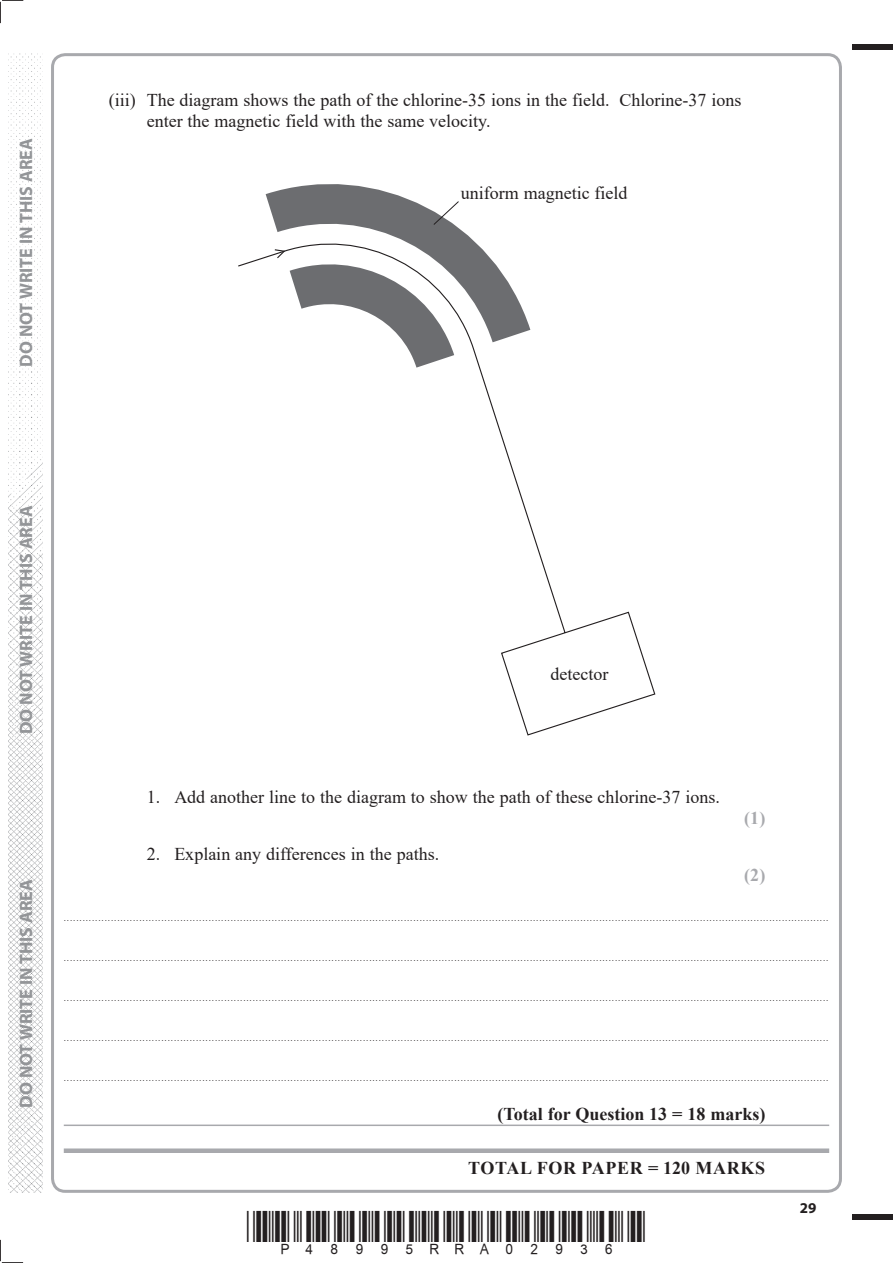
<style>
.page{position:relative;width:893px;height:1263px;background:#fff}
.page>*{position:absolute;margin:0;border:0;box-sizing:border-box;transform-origin:0 0}
.t1{font:18px/21px "Times New Roman";color:#231f20}
.t2{font:700 18px "Myriad Pro";color:#939598}
.t3{font:700 18px "Times New Roman";color:#231f20}
.t4{font:700 18px "Times New Roman";letter-spacing:.035em;color:#231f20}
.t5{font:700 18px "Times New Roman";color:#a8a9ad}
.t6{font:700 15px "Myriad Pro";color:#231f20}
.t7{font:9px "Times New Roman";color:#231f20}
</style>
<div class="page">
<div style="left:853px;top:45px;width:40px;height:5px;background:#231f20"></div>
<div style="left:853px;top:1214px;width:40px;height:6px;background:#231f20"></div>
<svg style="left:0;top:0;width:23px;height:23px"></svg>
<svg style="left:0;top:1240px;width:23px;height:23px"></svg>
<img style="left:9px;top:53px;width:34px;height:1140px">
<hr style="left:64px;top:1124px;width:765px;height:2px;background:#a8a9ad">
<div style="left:64px;top:1148px;width:765px;height:5px;background:#a8a9ad"></div>
<svg style="left:265px;top:184px;width:168px;height:40px"></svg>
<svg style="left:238px;top:224px;width:418px;height:512px"></svg>
<svg style="left:274px;top:248px;width:13px;height:11px"></svg>
<svg style="left:433px;top:201px;width:27px;height:25px"></svg>
<h1 class="t2" style="left:14px;top:367px;width:230px;rotate:-90deg">DO NOT WRITE IN THIS AREA</h1>
<h1 class="t1" style="left:147px;top:89px;width:596px;text-indent:-38px">(iii) The diagram shows the path of the chlorine-35 ions in the field. Chlorine-37 ions enter the magnetic field with the same velocity.</h1>
<h1 class="t1" style="left:461px;top:182px;width:168px">uniform magnetic field</h1>
<h1 class="t2" style="left:14px;top:734px;width:230px;rotate:-90deg">DO NOT WRITE IN THIS AREA</h1>
<h1 class="t2" style="left:14px;top:1108px;width:230px;rotate:-90deg">DO NOT WRITE IN THIS AREA</h1>
<h1 class="t1" style="left:550px;top:663px;width:59px">detector</h1>
<h1 class="t1" style="left:147px;top:785px;width:575px">1. Add another line to the diagram to show the path of these chlorine-37 ions.</h1>
<h1 class="t1" style="left:147px;top:842px;width:294px">2. Explain any differences in the paths.</h1>
<h1 class="t5" style="left:744px;top:805px;width:23px">(1)</h1>
<h1 class="t5" style="left:744px;top:862px;width:23px">(2)</h1>
<p class="t7" style="left:64px;top:911px;width:766px">...................................................................................................................................................................................................................................................</p>
<p class="t7" style="left:64px;top:951px;width:766px">...................................................................................................................................................................................................................................................</p>
<p class="t7" style="left:64px;top:992px;width:766px">...................................................................................................................................................................................................................................................</p>
<p class="t7" style="left:64px;top:1032px;width:766px">...................................................................................................................................................................................................................................................</p>
<p class="t7" style="left:64px;top:1072px;width:766px">...................................................................................................................................................................................................................................................</p>
<h1 class="t3" style="left:497px;top:1101px;width:269px">(Total for Question 13 = 18 marks)</h1>
<h1 class="t4" style="left:468px;top:1155px;width:298px">TOTAL FOR PAPER = 120 MARKS</h1>
<h2 class="t6" style="left:800px;top:1198px;width:18px">29</h2>
</div>
